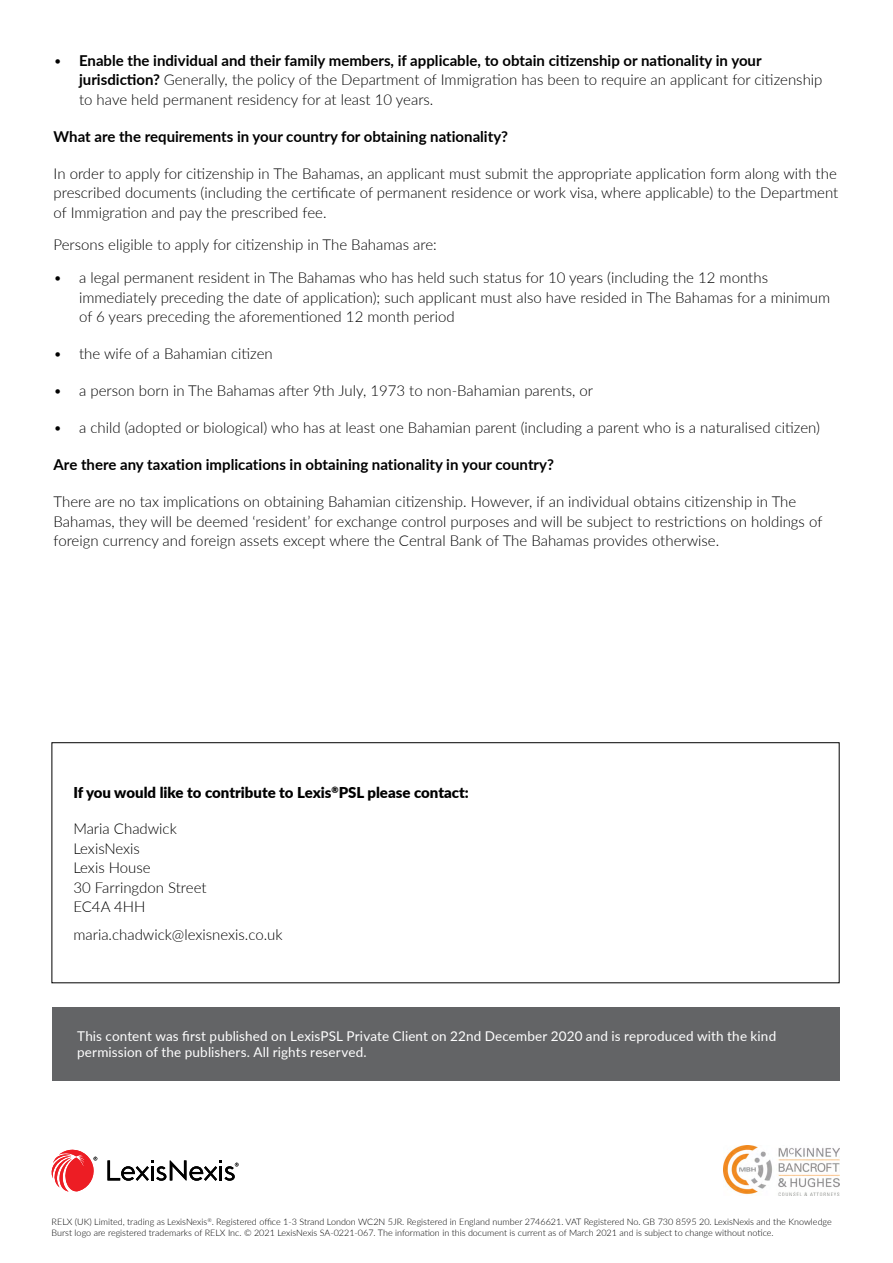
<style>
.page{position:relative;width:893px;height:1263px;background:#fff}
.page>*{position:absolute;margin:0;border:0;box-sizing:border-box;transform-origin:0 0}
.t1{font:300 15px/19.5px "Lato";color:#000}
.t2{font:700 15px "Lato";color:#000}
.t3{font:900 15px "Lato";color:#000}
.t4{font:13.5px/16.2px "Lato";letter-spacing:.01em;color:#fff}
.t5{font:300 9px/10.8px "Lato";color:#000}
.s1{font-style:italic}
.s2{font-weight:700}
</style>
<div class="page">
<img style="left:723px;top:1145px;width:116px;height:51px">
<svg style="left:108px;top:1160px;width:131px;height:21px"></svg>
<svg style="left:51px;top:1149px;width:46px;height:43px"></svg>
<div style="left:52px;top:742px;width:787px;height:241px;border:1px solid #000"></div>
<div style="left:52px;top:1007px;width:787px;height:73px;background:#636466"></div>
<p class="t1" style="left:79px;top:50px;width:745px;text-indent:-26px"><span class="s1">•</span> <span class="s2">Enable the individual and their family members, if applicable, to obtain citizenship or nationality in your jurisdiction?</span> Generally, the policy of the Department of Immigration has been to require an applicant for citizenship to have held permanent residency for at least 10 years.</p>
<p class="t2" style="left:54px;top:125px;width:456px">What are the requirements in your country for obtaining nationality?</p>
<p class="t1" style="left:54px;top:163px;width:786px;text-align:justify">In order to apply for citizenship in The Bahamas, an applicant must submit the appropriate application form along with the prescribed documents (including the certificate of permanent residence or work visa, where applicable) to the Department of Immigration and pay the prescribed fee.</p>
<p class="t1" style="left:54px;top:235px;width:385px">Persons eligible to apply for citizenship in The Bahamas are:</p>
<p class="t1" style="left:79px;top:267px;width:752px;text-indent:-26px"><span class="s1">•</span> a legal permanent resident in The Bahamas who has held such status for 10 years (including the 12 months immediately preceding the date of application); such applicant must also have resided in The Bahamas for a minimum of 6 years preceding the aforementioned 12 month period</p>
<p class="t1" style="left:54px;top:343px;width:221px"><span class="s1">•</span> the wife of a Bahamian citizen</p>
<p class="t1" style="left:54px;top:380px;width:541px"><span class="s1">•</span> a person born in The Bahamas after 9th July, 1973 to non-Bahamian parents, or</p>
<p class="t1" style="left:54px;top:417px;width:768px"><span class="s1">•</span> a child (adopted or biological) who has at least one Bahamian parent (including a parent who is a naturalised citizen)</p>
<p class="t2" style="left:54px;top:454px;width:502px">Are there any taxation implications in obtaining nationality in your country?</p>
<p class="t1" style="left:54px;top:491px;width:770px">There are no tax implications on obtaining Bahamian citizenship. However, if an individual obtains citizenship in The<br>Bahamas, they will be deemed ‘resident’ for exchange control purposes and will be subject to restrictions on holdings of foreign currency and foreign assets except where the Central Bank of The Bahamas provides otherwise.</p>
<p class="t3" style="left:73px;top:781px;width:397px">If you would like to contribute to Lexis<sup>®</sup>PSL please contact:</p>
<p class="t1" style="left:73px;top:818px;width:135px">Maria Chadwick<br>LexisNexis<br>Lexis House<br>30 Farringdon Street<br>EC4A 4HH</p>
<p class="t1" style="left:73px;top:924px;width:211px">maria.chadwick@lexisnexis.co.uk</p>
<p class="t4" style="left:77px;top:1027px;width:701px">This content was first published on LexisPSL Private Client on 22nd December 2020 and is reproduced with the kind permission of the publishers. All rights reserved.</p>
<p class="t5" style="left:52px;top:1216px;width:782px">RELX (UK) Limited, trading as LexisNexis<sup>®</sup>. Registered office 1-3 Strand London WC2N 5JR. Registered in England number 2746621. VAT Registered No. GB 730 8595 20. LexisNexis and the Knowledge<br>Burst logo are registered trademarks of RELX Inc. © 2021 LexisNexis SA-0221-067. The information in this document is current as of March 2021 and is subject to change without notice.</p>
</div>
